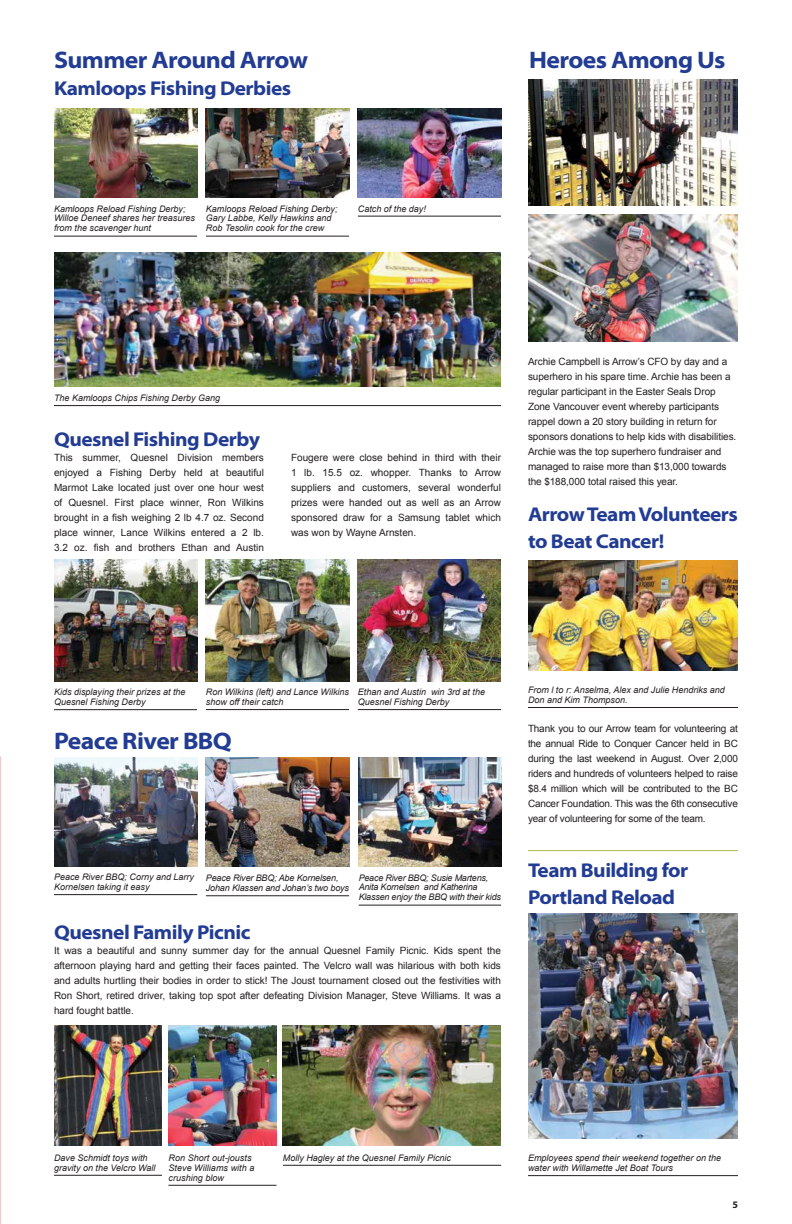
<style>
.page{position:relative;width:792px;height:1224px;background:#fff}
.page>*{position:absolute;margin:0;border:0;box-sizing:border-box;transform-origin:0 0}
.t1{font:700 semi-expanded 24px "Myriad Pro";letter-spacing:-.025em;color:#223c94}
.t2{font:700 semi-expanded 20px/27px "Myriad Pro";letter-spacing:-.025em;color:#223c94}
.t3{font:10px/15px "Arial";letter-spacing:-.01em;color:#231f20;text-align:justify}
.t4{font:700 10px "Myriad Pro";color:#231f20}
.t5{font:italic 9px/10px "Arial";color:#231f20}
.t6{font:italic 9px/10px "Arial";letter-spacing:-.02em;color:#231f20}
</style>
<div class="page">
<hr style="left:528px;top:850px;width:210px;height:1px;background:#abbc42">
<img style="left:529px;top:79px;width:209px;height:126px">
<img style="left:528px;top:215px;width:210px;height:127px">
<img style="left:54px;top:253px;width:447px;height:134px">
<hr style="left:54px;top:405px;width:447px;height:1px;background:#231f20">
<img style="left:206px;top:758px;width:143px;height:109px">
<hr style="left:206px;top:896px;width:143px;height:1px;background:#231f20">
<img style="left:359px;top:758px;width:142px;height:108px">
<hr style="left:359px;top:905px;width:142px;height:1px;background:#231f20">
<img style="left:54px;top:758px;width:143px;height:108px">
<hr style="left:54px;top:894px;width:143px;height:1px;background:#231f20">
<hr style="left:54px;top:236px;width:143px;height:1px;background:#231f20">
<hr style="left:206px;top:236px;width:143px;height:1px;background:#231f20">
<img style="left:54px;top:108px;width:143px;height:90px">
<img style="left:206px;top:108px;width:143px;height:90px">
<img style="left:358px;top:108px;width:143px;height:90px">
<hr style="left:358px;top:216px;width:143px;height:1px;background:#231f20">
<img style="left:283px;top:1025px;width:218px;height:121px">
<img style="left:54px;top:1025px;width:108px;height:121px">
<img style="left:168px;top:1025px;width:108px;height:121px">
<hr style="left:358px;top:709px;width:143px;height:1px;background:#231f20">
<hr style="left:54px;top:710px;width:143px;height:1px;background:#231f20">
<hr style="left:206px;top:709px;width:143px;height:1px;background:#231f20">
<img style="left:54px;top:560px;width:143px;height:121px">
<img style="left:206px;top:560px;width:143px;height:121px">
<img style="left:358px;top:560px;width:143px;height:121px">
<hr style="left:528px;top:707px;width:210px;height:1px;background:#231f20">
<img style="left:528px;top:561px;width:210px;height:109px">
<img style="left:528px;top:913px;width:210px;height:225px">
<hr style="left:528px;top:1175px;width:210px;height:1px;background:#231f20">
<hr style="left:283px;top:1165px;width:218px;height:1px;background:#231f20">
<hr style="left:168px;top:1185px;width:108px;height:1px;background:#231f20">
<hr style="left:54px;top:1175px;width:108px;height:1px;background:#231f20">
<h1 class="t1" style="left:54px;top:46px;width:256px">Summer Around Arrow</h1>
<h2 class="t2" style="left:54px;top:74px;width:239px">Kamloops Fishing Derbies</h2>
<p class="t5" style="left:54px;top:203px;width:142px">Kamloops Reload Fishing Derby;<br>Willoe Deneef shares her treasures from the scavenger hunt</p>
<p class="t5" style="left:206px;top:203px;width:133px">Kamloops Reload Fishing Derby;<br>Gary Labbe, Kelly Hawkins and<br>Rob Tesolin cook for the crew</p>
<p class="t5" style="left:358px;top:203px;width:70px">Catch of the day!</p>
<h1 class="t1" style="left:529px;top:46px;width:198px">Heroes Among Us</h1>
<p class="t5" style="left:54px;top:393px;width:168px">The Kamloops Chips Fishing Derby Gang</p>
<h2 class="t2" style="left:54px;top:425px;width:208px">Quesnel Fishing Derby</h2>
<p class="t3" style="left:54px;top:450px;width:211px">This summer, Quesnel Division members enjoyed a Fishing Derby held at beautiful Marmot Lake located just over one hour west of Quesnel. First place winner, Ron Wilkins brought in a fish weighing 2 lb 4.7 oz. Second place winner, Lance Wilkins entered a 2 lb.<br>3.2 oz. fish and brothers Ethan and Austin</p>
<p class="t3" style="left:291px;top:450px;width:211px">Fougere were close behind in third with their 1 lb. 15.5 oz. whopper. Thanks to Arrow suppliers and customers, several wonderful prizes were handed out as well as an Arrow sponsored draw for a Samsung tablet which was won by Wayne Arnsten.</p>
<p class="t3" style="left:528px;top:354px;width:210px;text-align:left">Archie Campbell is Arrow’s CFO by day and a superhero in his spare time. Archie has been a regular participant in the Easter Seals Drop Zone Vancouver event whereby participants rappel down a 20 story building in return for sponsors donations to help kids with disabilities.<br>Archie was the top superhero fundraiser and managed to raise more than $13,000 towards the $188,000 total raised this year.</p>
<h2 class="t2" style="left:528px;top:500px;width:212px">Arrow Team Volunteers to Beat Cancer!</h2>
<p class="t5" style="left:54px;top:687px;width:133px">Kids displaying their prizes at the<br>Quesnel Fishing Derby</p>
<p class="t5" style="left:206px;top:687px;width:145px">Ron Wilkins (left) and Lance Wilkins show off their catch</p>
<p class="t5" style="left:358px;top:687px;width:129px">Ethan and Austin win 3rd at the<br>Quesnel Fishing Derby</p>
<h1 class="t1" style="left:54px;top:727px;width:179px">Peace River BBQ</h1>
<p class="t5" style="left:54px;top:872px;width:142px">Peace River BBQ; Corny and Larry<br>Kornelsen taking it easy</p>
<p class="t5" style="left:206px;top:873px;width:145px">Peace River BBQ; Abe Kornelsen,<br>Johan Klassen and Johan’s two boys</p>
<p class="t6" style="left:359px;top:872px;width:144px">Peace River BBQ; Susie Martens,<br>Anita Kornelsen and Katherina<br>Klassen enjoy the BBQ with their kids</p>
<h2 class="t2" style="left:54px;top:919px;width:198px">Quesnel Family Picnic</h2>
<p class="t3" style="left:54px;top:943px;width:448px">It was a beautiful and sunny summer day for the annual Quesnel Family Picnic. Kids spent the afternoon playing hard and getting their faces painted. The Velcro wall was hilarious with both kids and adults hurtling their bodies in order to stick! The Joust tournament closed out the festivities with Ron Short, retired driver, taking top spot after defeating Division Manager, Steve Williams. It was a hard fought battle.</p>
<p class="t5" style="left:528px;top:685px;width:198px">From l to r: Anselma, Alex and Julie Hendriks and<br>Don and Kim Thompson.</p>
<p class="t3" style="left:528px;top:721px;width:211px">Thank you to our Arrow team for volunteering at the annual Ride to Conquer Cancer held in BC during the last weekend in August. Over 2,000 riders and hundreds of volunteers helped to raise $8.4 million which will be contributed to the BC Cancer Foundation. This was the 6th consecutive year of volunteering for some of the team.</p>
<h2 class="t2" style="left:528px;top:857px;width:162px">Team Building for<br>Portland Reload</h2>
<p class="t5" style="left:54px;top:1153px;width:103px">Dave Schmidt toys with gravity on the Velcro Wall</p>
<p class="t5" style="left:168px;top:1153px;width:85px">Ron Short out-jousts</p>
<p class="t5" style="left:283px;top:1153px;width:170px">Molly Hagley at the Quesnel Family Picnic</p>
<p class="t5" style="left:168px;top:1163px;width:88px">Steve Williams with a crushing blow</p>
<p class="t5" style="left:528px;top:1153px;width:195px">Employees spend their weekend together on the water with Willamette Jet Boat Tours</p>
<p class="t4" style="left:732px;top:1198px;width:7px">5</p>
</div>
